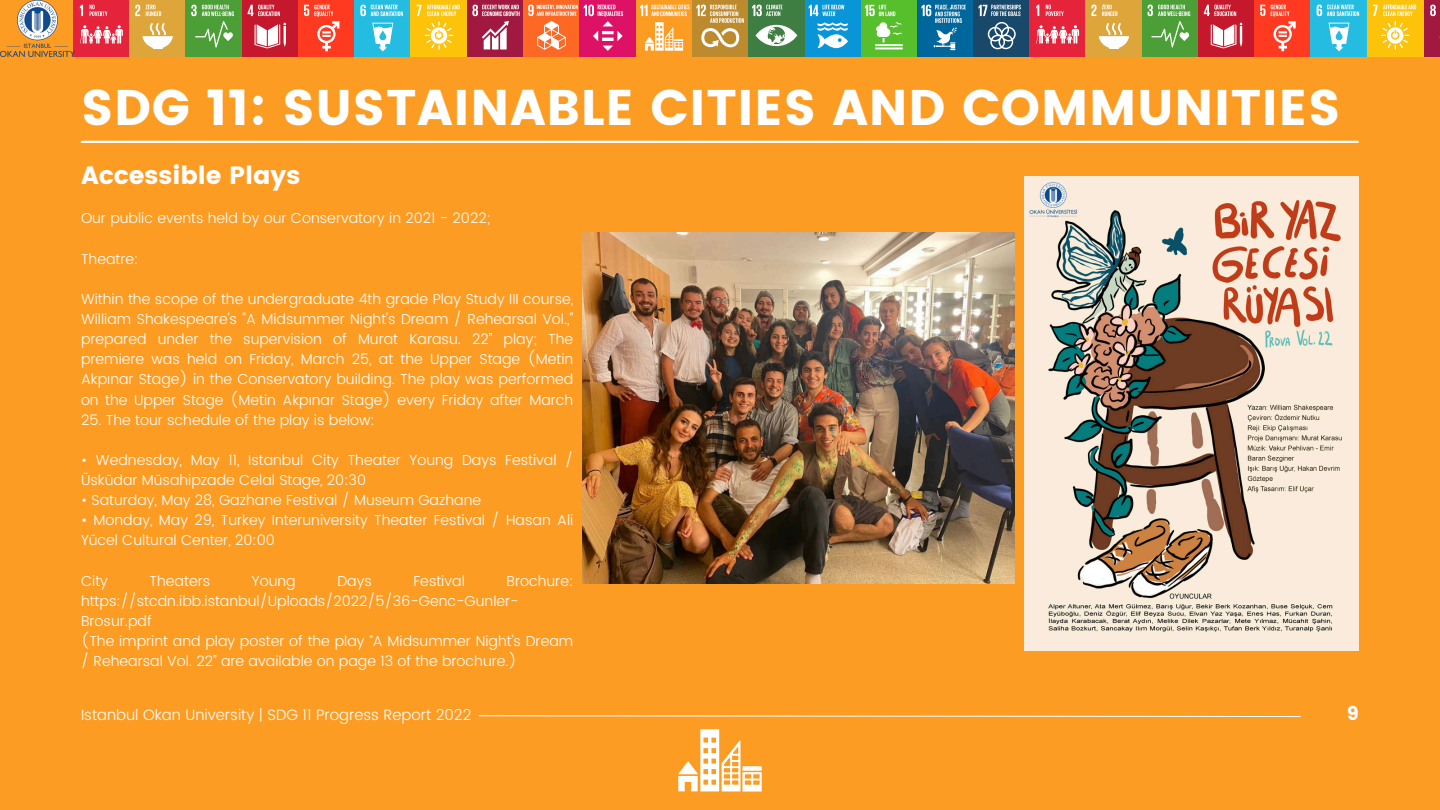
<style>
.page{position:relative;width:1440px;height:810px;background:#fd9c23}
.page>*{position:absolute;margin:0;border:0;box-sizing:border-box;transform-origin:0 0}
.t1{font:50px "Poppins";letter-spacing:.015em;color:#fff}
.t2{font:25px "Poppins";color:#fff}
.t3{font:19px "Poppins";color:#fff}
.t4{font:300 15px "Poppins";color:#fff}
.t5{font:300 14.4px/20.1px "Poppins";color:#fff}
</style>
<div class="page">
<img style="left:1024px;top:177px;width:335px;height:473px">
<img style="left:582px;top:232px;width:432px;height:351px">
<svg style="left:678px;top:729px;width:84px;height:63px"></svg>
<svg style="left:478px;top:715px;width:823px;height:2px"></svg>
<hr style="left:82px;top:141px;width:1276px;height:2px;background:#fff">
<div style="left:73px;top:0;width:57px;height:56px;background:#e5233b"></div>
<svg style="left:80px;top:5px;width:43px;height:39px"></svg>
<div style="left:130px;top:0;width:56px;height:56px;background:#dda53a"></div>
<svg style="left:135px;top:5px;width:5px;height:11px"></svg>
<svg style="left:142px;top:23px;width:31px;height:26px"></svg>
<svg style="left:146px;top:5px;width:15px;height:11px"></svg>
<div style="left:186px;top:0;width:56px;height:56px;background:#4c9e37"></div>
<svg style="left:191px;top:5px;width:43px;height:43px"></svg>
<div style="left:242px;top:0;width:56px;height:56px;background:#c5182d"></div>
<svg style="left:255px;top:23px;width:31px;height:25px"></svg>
<svg style="left:248px;top:5px;width:32px;height:11px"></svg>
<div style="left:298px;top:0;width:57px;height:56px;background:#ff3a20"></div>
<svg style="left:304px;top:5px;width:35px;height:46px"></svg>
<div style="left:355px;top:0;width:56px;height:56px;background:#25bce2"></div>
<svg style="left:360px;top:5px;width:43px;height:46px"></svg>
<div style="left:411px;top:0;width:56px;height:56px;background:#fcc30a"></div>
<svg style="left:417px;top:5px;width:43px;height:45px"></svg>
<div style="left:467px;top:0;width:56px;height:56px;background:#a11841"></div>
<svg style="left:472px;top:5px;width:48px;height:45px"></svg>
<div style="left:523px;top:0;width:57px;height:56px;background:#fd6924"></div>
<svg style="left:528px;top:5px;width:50px;height:45px"></svg>
<div style="left:580px;top:0;width:56px;height:56px;background:#dd1266"></div>
<svg style="left:584px;top:5px;width:39px;height:46px"></svg>
<svg style="left:645px;top:22px;width:38px;height:29px"></svg>
<svg style="left:640px;top:5px;width:50px;height:11px"></svg>
<div style="left:692px;top:0;width:56px;height:56px;background:#be8a2e"></div>
<svg style="left:696px;top:5px;width:48px;height:42px"></svg>
<div style="left:861px;top:0;width:56px;height:56px;background:#56bf2b"></div>
<svg style="left:875px;top:22px;width:28px;height:27px"></svg>
<svg style="left:865px;top:5px;width:30px;height:11px"></svg>
<div style="left:805px;top:0;width:56px;height:56px;background:#0996d9"></div>
<svg style="left:809px;top:5px;width:39px;height:43px"></svg>
<div style="left:748px;top:0;width:57px;height:56px;background:#3f7e43"></div>
<svg style="left:752px;top:5px;width:45px;height:41px"></svg>
<div style="left:917px;top:0;width:56px;height:56px;background:#00679c"></div>
<svg style="left:921px;top:5px;width:45px;height:45px"></svg>
<div style="left:973px;top:0;width:57px;height:56px;background:#18486a"></div>
<svg style="left:978px;top:5px;width:43px;height:44px"></svg>
<img style="left:1px;top:0;width:73px;height:56px">
<div style="left:1030px;top:0;width:56px;height:56px;background:#e5233b"></div>
<svg style="left:1036px;top:5px;width:43px;height:39px"></svg>
<div style="left:1086px;top:0;width:56px;height:56px;background:#dda53a"></div>
<svg style="left:1091px;top:5px;width:5px;height:11px"></svg>
<svg style="left:1099px;top:23px;width:30px;height:26px"></svg>
<svg style="left:1102px;top:5px;width:16px;height:11px"></svg>
<div style="left:1142px;top:0;width:56px;height:56px;background:#4c9e37"></div>
<svg style="left:1148px;top:5px;width:42px;height:43px"></svg>
<div style="left:1198px;top:0;width:57px;height:56px;background:#c5182d"></div>
<svg style="left:1211px;top:23px;width:31px;height:25px"></svg>
<svg style="left:1204px;top:5px;width:32px;height:11px"></svg>
<div style="left:1255px;top:0;width:56px;height:56px;background:#ff3a20"></div>
<svg style="left:1260px;top:5px;width:36px;height:46px"></svg>
<div style="left:1311px;top:0;width:56px;height:56px;background:#25bce2"></div>
<svg style="left:1317px;top:5px;width:42px;height:46px"></svg>
<div style="left:1367px;top:0;width:56px;height:56px;background:#fcc30a"></div>
<svg style="left:1373px;top:5px;width:43px;height:45px"></svg>
<div style="left:1425px;top:0;width:15px;height:56px;background:#a11841"></div>
<svg style="left:1430px;top:5px;width:10px;height:33px"></svg>
<h1 class="t1" style="left:81px;top:79px;width:1261px">SDG 11: SUSTAINABLE CITIES AND COMMUNITIES</h1>
<h2 class="t2" style="left:81px;top:160px;width:221px">Accessible Plays</h2>
<p class="t5" style="left:81px;top:209px;width:411px">Our public events held by our Conservatory in 2021 - 2022;</p>
<p class="t5" style="left:81px;top:249px;width:59px">Theatre:</p>
<p class="t5" style="left:81px;top:289px;width:494px;text-align:justify">Within the scope of the undergraduate 4th grade Play Study III course, William Shakespeare's "A Midsummer Night's Dream / Rehearsal Vol.," prepared under the supervision of Murat Karasu. 22” play; The premiere was held on Friday, March 25, at the Upper Stage (Metin Akpınar Stage) in the Conservatory building. The play was performed on the Upper Stage (Metin Akpınar Stage) every Friday after March</p>
<p class="t5" style="left:81px;top:410px;width:295px">25. The tour schedule of the play is below:</p>
<p class="t5" style="left:81px;top:450px;width:494px">• Wednesday, May 11, Istanbul City Theater Young Days Festival /<br>Üsküdar Müsahipzade Celal Stage, 20:30</p>
<p class="t5" style="left:81px;top:491px;width:402px">• Saturday, May 28, Gazhane Festival / Museum Gazhane</p>
<p class="t5" style="left:81px;top:511px;width:494px">• Monday, May 29, Turkey Interuniversity Theater Festival / Hasan Ali<br>Yücel Cultural Center, 20:00</p>
<p class="t5" style="left:81px;top:571px;width:28px">City</p>
<p class="t5" style="left:150px;top:571px;width:62px">Theaters</p>
<p class="t5" style="left:252px;top:571px;width:45px">Young</p>
<p class="t5" style="left:337px;top:571px;width:36px">Days</p>
<p class="t5" style="left:414px;top:571px;width:53px">Festival</p>
<p class="t5" style="left:81px;top:571px;width:494px;text-indent:426px">Brochure: https://stcdn.ibb.istanbul/Uploads/2022/5/36-Genc-Gunler-Brosur.pdf<br>(The imprint and play poster of the play “A Midsummer Night's Dream / Rehearsal Vol. 22” are available on page 13 of the brochure.)</p>
<p class="t4" style="left:81px;top:704px;width:392px">Istanbul Okan University | SDG 11 Progress Report 2022</p>
<h3 class="t3" style="left:1347px;top:703px;width:14px">9</h3>
</div>
